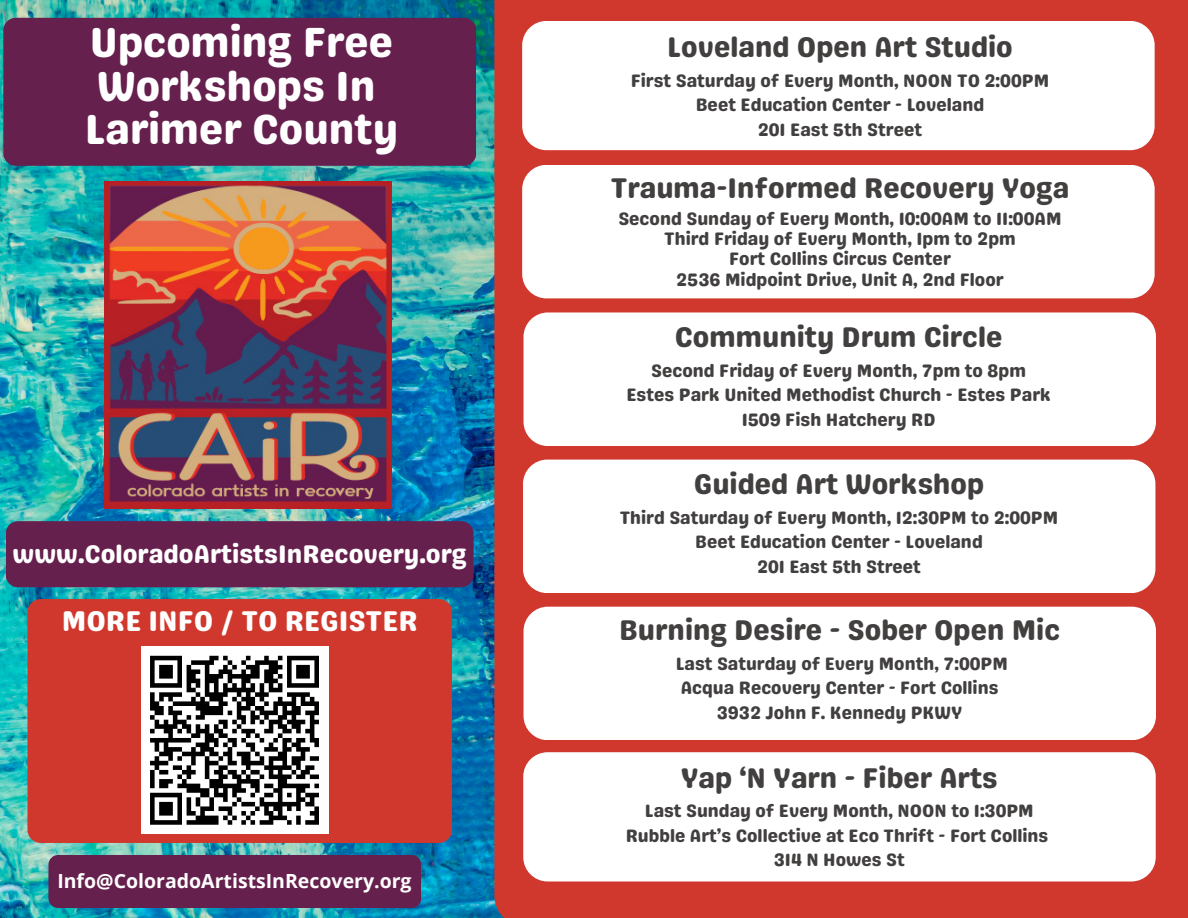
<style>
.page{position:relative;width:1188px;height:918px;background:#fff}
.page>*{position:absolute;margin:0;border:0;box-sizing:border-box;transform-origin:0 0}
.t1{font:42px/43.8px "Genty Sans";color:#fff}
.t2{font:28.5px "Genty Sans";color:#423f3f}
.t3{font:28.5px "Genty Sans";color:#fff}
.t4{font:25.5px "Genty Sans";color:#fff}
.t5{font:700 19.5px "Open Sans";color:#fff}
.t6{font:18px "Genty Sans";color:#423f3f}
</style>
<div class="page">
<img style="left:0;top:0;width:494px;height:918px">
<div style="left:494px;top:0;width:694px;height:918px;background:#d0382d"></div>
<div style="left:6px;top:521px;width:468px;height:66px;background:#66204d;border-radius:12px"></div>
<div style="left:27px;top:599px;width:425px;height:244px;background:#d0382d;border-radius:13px"></div>
<div style="left:522px;top:21px;width:632px;height:129px;background:#fff;border-radius:24px"></div>
<img style="left:104px;top:181px;width:287px;height:328px">
<div style="left:3px;top:18px;width:473px;height:148px;background:#66204d;border-radius:12px"></div>
<div style="left:48px;top:855px;width:373px;height:53px;background:#66204d;border-radius:10px"></div>
<div style="left:141px;top:647px;width:187px;height:187px;background:#fff"></div>
<svg style="left:150px;top:655px;width:169px;height:170px"></svg>
<div style="left:522px;top:165px;width:633px;height:133px;background:#fff;border-radius:24px"></div>
<div style="left:524px;top:312px;width:632px;height:134px;background:#fff;border-radius:24px"></div>
<div style="left:523px;top:460px;width:632px;height:133px;background:#fff;border-radius:24px"></div>
<div style="left:524px;top:607px;width:632px;height:133px;background:#fff;border-radius:24px"></div>
<div style="left:523px;top:752px;width:632px;height:129px;background:#fff;border-radius:24px"></div>
<h1 class="t1" style="left:85px;top:20px;width:315px">Upcoming Free<br>Workshops In<br>Larimer County</h1>
<p class="t4" style="left:12px;top:538px;width:456px">www.ColoradoArtistsInRecovery.org</p>
<h2 class="t3" style="left:62px;top:604px;width:358px">MORE INFO / TO REGISTER</h2>
<h3 class="t5" style="left:57px;top:867px;width:356px">Info@ColoradoArtistsInRecovery.org</h3>
<p class="t2" style="left:667px;top:30px;width:347px">Loveland Open Art Studio</p>
<p class="t6" style="left:631px;top:70px;width:420px">First Saturday of Every Month, NOON TO 2:00PM</p>
<p class="t6" style="left:696px;top:94px;width:290px">Beet Education Center - Loveland</p>
<p class="t6" style="left:758px;top:119px;width:166px">201 East 5th Street</p>
<p class="t2" style="left:611px;top:171px;width:460px">Trauma-Informed Recovery Yoga</p>
<p class="t6" style="left:618px;top:208px;width:445px">Second Sunday of Every Month, 10:00AM to 11:00AM</p>
<p class="t6" style="left:664px;top:228px;width:353px">Third Friday of Every Month, 1pm to 2pm</p>
<p class="t6" style="left:729px;top:248px;width:223px">Fort Collins Circus Center</p>
<p class="t6" style="left:676px;top:269px;width:329px">2536 Midpoint Drive, Unit A, 2nd Floor</p>
<p class="t2" style="left:675px;top:320px;width:329px">Community Drum Circle</p>
<p class="t6" style="left:651px;top:359px;width:376px">Second Friday of Every Month, 7pm to 8pm</p>
<p class="t6" style="left:626px;top:384px;width:426px">Estes Park United Methodist Church - Estes Park</p>
<p class="t6" style="left:742px;top:409px;width:195px">1509 Fish Hatchery RD</p>
<p class="t2" style="left:694px;top:467px;width:292px">Guided Art Workshop</p>
<p class="t6" style="left:620px;top:507px;width:440px">Third Saturday of Every Month, 12:30PM to 2:00PM</p>
<p class="t6" style="left:695px;top:531px;width:289px">Beet Education Center - Loveland</p>
<p class="t6" style="left:757px;top:556px;width:165px">201 East 5th Street</p>
<p class="t2" style="left:619px;top:613px;width:442px">Burning Desire - Sober Open Mic</p>
<p class="t6" style="left:676px;top:653px;width:334px">Last Saturday of Every Month, 7:00PM</p>
<p class="t6" style="left:681px;top:677px;width:319px">Acqua Recovery Center - Fort Collins</p>
<p class="t6" style="left:717px;top:702px;width:247px">3932 John F. Kennedy PKWY</p>
<p class="t2" style="left:681px;top:761px;width:318px">Yap ‘N Yarn - Fiber Arts</p>
<p class="t6" style="left:645px;top:800px;width:390px">Last Sunday of Every Month, NOON to 1:30PM</p>
<p class="t6" style="left:626px;top:825px;width:424px">Rubble Art’s Collective at Eco Thrift - Fort Collins</p>
<p class="t6" style="left:774px;top:849px;width:132px">314 N Howes St</p>
</div>
